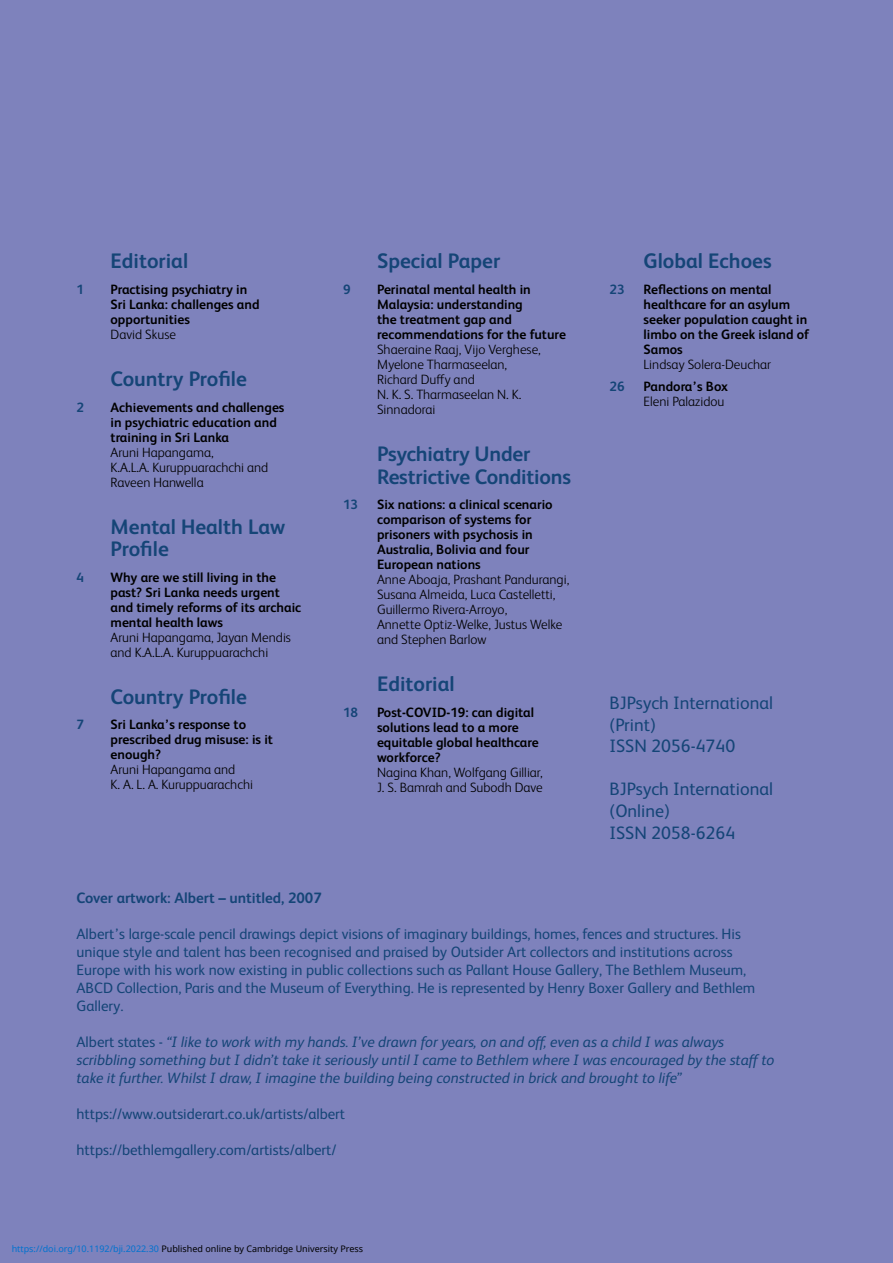
<style>
.page{position:relative;width:893px;height:1263px;background:#7e82bc}
.page>*{position:absolute;margin:0;border:0;box-sizing:border-box;transform-origin:0 0}
.t1{font:700 21px/22.5px "FS Albert";color:#154577}
.t2{font:18px/21.6px "FS Albert";color:#154577}
.t3{font:15px/18px "FS Albert";color:#154577}
.t4{font:italic 15px/18px "FS Albert Pro";color:#154577}
.t5{font:700 15px "FS Albert";color:#154577}
.t6{font:700 13.5px/15px "FS Albert";color:#000}
.t7{font:300 13.5px/15px "FS Albert Pro";color:#000}
.t8{font:700 13.5px "FS Albert";color:#154577}
.t9{font:9px "Noto Sans";color:#000}
.s1{font-family:"FS Albert";font-style:normal}
.s2{color:#0172cf}
</style>
<div class="page">
<h1 class="t1" style="left:111px;top:252px;width:79px">Editorial</h1>
<p class="t8" style="left:77px;top:284px;width:9px">1</p>
<p class="t6" style="left:111px;top:283px;width:151px">Practising psychiatry in<br>Sri Lanka: challenges and opportunities</p>
<p class="t7" style="left:111px;top:328px;width:67px">David Skuse</p>
<h1 class="t1" style="left:111px;top:369px;width:138px">Country Profile</h1>
<p class="t8" style="left:77px;top:402px;width:9px">2</p>
<p class="t6" style="left:111px;top:401px;width:175px">Achievements and challenges in psychiatric education and training in Sri Lanka</p>
<p class="t7" style="left:111px;top:446px;width:159px">Aruni Hapangama,<br>K.A.L.A. Kuruppuarachchi and<br>Raveen Hanwella</p>
<h1 class="t1" style="left:111px;top:517px;width:176px">Mental Health Law<br>Profile</h1>
<p class="t8" style="left:77px;top:572px;width:9px">4</p>
<p class="t6" style="left:111px;top:571px;width:192px">Why are we still living in the past? Sri Lanka needs urgent and timely reforms of its archaic mental health laws</p>
<p class="t7" style="left:111px;top:631px;width:182px">Aruni Hapangama, Jayan Mendis and K.A.L.A. Kuruppuarachchi</p>
<h1 class="t1" style="left:111px;top:687px;width:138px">Country Profile</h1>
<p class="t8" style="left:77px;top:720px;width:9px">7</p>
<p class="t6" style="left:111px;top:718px;width:164px">Sri Lanka’s response to prescribed drug misuse: is it enough?</p>
<p class="t7" style="left:111px;top:764px;width:144px">Aruni Hapangama and<br>K. A. L. A. Kuruppuarachchi</p>
<h1 class="t1" style="left:377px;top:252px;width:125px">Special Paper</h1>
<p class="t8" style="left:343px;top:284px;width:9px">9</p>
<p class="t6" style="left:377px;top:283px;width:190px">Perinatal mental health in<br>Malaysia: understanding<br>the treatment gap and recommendations for the future</p>
<p class="t7" style="left:377px;top:343px;width:165px">Shaeraine Raaj, Vijo Verghese,<br>Myelone Tharmaseelan,<br>Richard Duffy and<br>N. K. S. Tharmaseelan N. K.<br>Sinnadorai</p>
<h1 class="t1" style="left:377px;top:444px;width:196px">Psychiatry Under<br>Restrictive Conditions</h1>
<p class="t8" style="left:343px;top:499px;width:17px">13</p>
<p class="t6" style="left:377px;top:498px;width:177px">Six nations: a clinical scenario comparison of systems for prisoners with psychosis in<br>Australia, Bolivia and four<br>European nations</p>
<p class="t7" style="left:377px;top:573px;width:194px">Anne Aboaja, Prashant Pandurangi,<br>Susana Almeida, Luca Castelletti,<br>Guillermo Rivera-Arroyo,<br>Annette Optiz-Welke, Justus Welke and Stephen Barlow</p>
<h1 class="t1" style="left:377px;top:674px;width:79px">Editorial</h1>
<p class="t8" style="left:343px;top:707px;width:17px">18</p>
<p class="t6" style="left:377px;top:706px;width:163px">Post-COVID-19: can digital solutions lead to a more equitable global healthcare workforce?</p>
<p class="t7" style="left:377px;top:766px;width:167px">Nagina Khan, Wolfgang Gilliar,<br>J. S. Bamrah and Subodh Dave</p>
<h1 class="t1" style="left:643px;top:252px;width:130px">Global Echoes</h1>
<p class="t8" style="left:609px;top:284px;width:17px">23</p>
<p class="t6" style="left:643px;top:283px;width:167px">Reflections on mental healthcare for an asylum seeker population caught in limbo on the Greek island of<br>Samos</p>
<p class="t7" style="left:643px;top:358px;width:129px">Lindsay Solera-Deuchar</p>
<p class="t8" style="left:609px;top:382px;width:17px">26</p>
<p class="t6" style="left:643px;top:380px;width:86px">Pandora’s Box</p>
<p class="t7" style="left:643px;top:396px;width:82px">Eleni Palazidou</p>
<h2 class="t2" style="left:609px;top:694px;width:165px">BJPsych International (Print)<br>ISSN 2056-4740</h2>
<h2 class="t2" style="left:609px;top:780px;width:165px">BJPsych International (Online)<br>ISSN 2058-6264</h2>
<p class="t5" style="left:77px;top:892px;width:247px">Cover artwork: Albert – untitled, 2007</p>
<p class="t3" style="left:77px;top:927px;width:680px">Albert’s large-scale pencil drawings depict visions of imaginary buildings, homes, fences and structures. His unique style and talent has been recognised and praised by Outsider Art collectors and institutions across Europe with his work now existing in public collections such as Pallant House Gallery, The Bethlem Museum, ABCD Collection, Paris and the Museum of Everything. He is represented by Henry Boxer Gallery and Bethlem Gallery.</p>
<p class="t4" style="left:77px;top:1034px;width:699px"><span class="s1">Albert states -</span> “I like to work with my hands. I’ve drawn for years, on and off, even as a child I was always scribbling something but I didn’t take it seriously until I came to Bethlem where I was encouraged by the staff to take it further. Whilst I draw, I imagine the building being constructed in brick and brought to life”</p>
<p class="t3" style="left:77px;top:1107px;width:270px">https://www.outsiderart.co.uk/artists/albert</p>
<p class="t3" style="left:77px;top:1143px;width:261px">https://bethlemgallery.com/artists/albert/</p>
<p class="t9" style="left:12px;top:1243px;width:353px"><span class="s2">https://doi.org/10.1192/bji.2022.30</span> Published online by Cambridge University Press</p>
</div>
